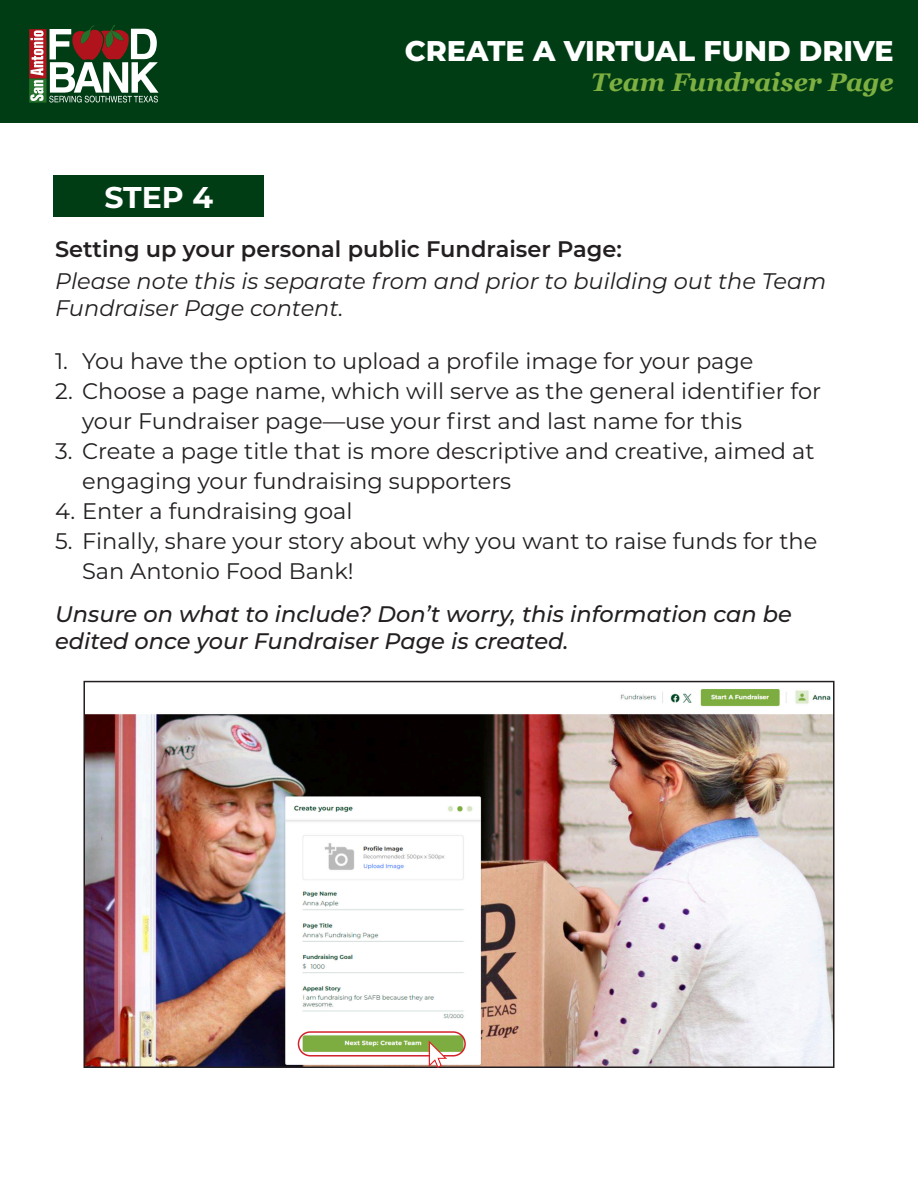
<style>
.page{position:relative;width:918px;height:1188px;background:#fff}
.page>*{position:absolute;margin:0;border:0;box-sizing:border-box;transform-origin:0 0}
.t1{font:700 30px "Montserrat";color:#fff}
.t2{font:800 28.5px "Montserrat";color:#fff}
.t3{font:italic 700 25.5px "Georgia";color:#7eaf41}
.t4{font:22.5px/30px "Montserrat";color:#231f20}
.t5{font:italic 500 22.5px/27px "Montserrat";color:#231f20}
.t6{font:italic 22.5px/27px "Montserrat";color:#231f20}
.t7{font:600 22.5px "Montserrat";color:#231f20}
</style>
<div class="page">
<div style="left:53px;top:176px;width:211px;height:41px;background:#003d15"></div>
<div style="left:0;top:0;width:918px;height:122px;background:#003d15"></div>
<svg style="left:29px;top:25px;width:130px;height:78px"></svg>
<img style="left:86px;top:689px;width:746px;height:376px">
<div style="left:83px;top:681px;width:752px;height:387px;border:2px solid #231f20"></div>
<div style="left:298px;top:1031px;width:168px;height:26px;border:2px solid #d1232a;border-radius:12px"></div>
<svg style="left:429px;top:1040px;width:18px;height:28px"></svg>
<p class="t2" style="left:405px;top:30px;width:490px">CREATE A VIRTUAL FUND DRIVE</p>
<p class="t3" style="left:591px;top:63px;width:304px">Team Fundraiser Page</p>
<p class="t1" style="left:104px;top:175px;width:110px">STEP 4</p>
<p class="t7" style="left:55px;top:233px;width:568px">Setting up your personal public Fundraiser Page:</p>
<p class="t6" style="left:55px;top:267px;width:773px">Please note this is separate from and prior to building out the Team<br>Fundraiser Page content.</p>
<p class="t4" style="left:55px;top:346px;width:700px">1. You have the option to upload a profile image for your page</p>
<p class="t4" style="left:82px;top:376px;width:741px;text-indent:-27px">2. Choose a page name, which will serve as the general identifier for your Fundraiser page—use your first and last name for this</p>
<p class="t4" style="left:82px;top:436px;width:734px;text-indent:-27px">3. Create a page title that is more descriptive and creative, aimed at engaging your fundraising supporters</p>
<p class="t4" style="left:55px;top:496px;width:299px">4. Enter a fundraising goal</p>
<p class="t4" style="left:82px;top:526px;width:737px;text-indent:-27px">5. Finally, share your story about why you want to raise funds for the<br>San Antonio Food Bank!</p>
<p class="t5" style="left:55px;top:599px;width:738px">Unsure on what to include? Don’t worry, this information can be edited once your Fundraiser Page is created.</p>
</div>
